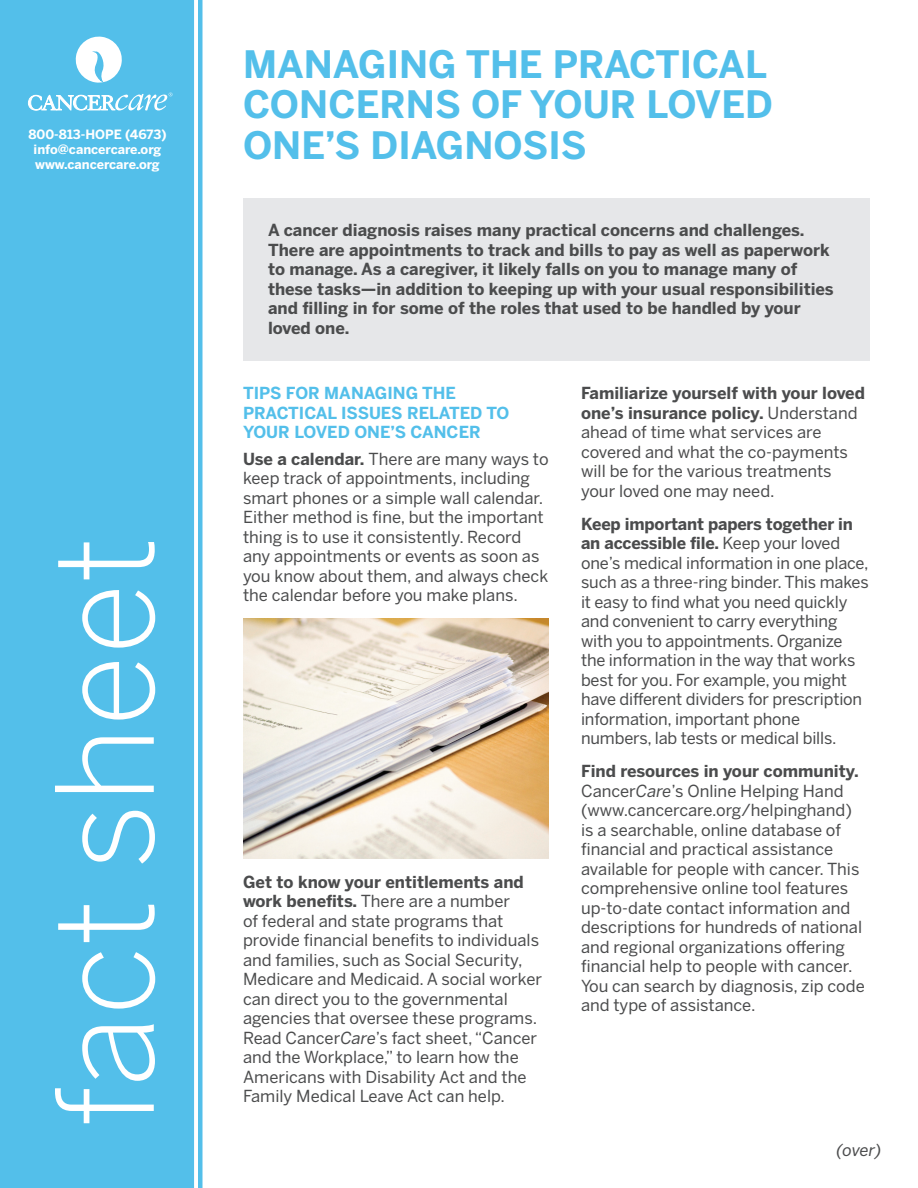
<style>
.page{position:relative;width:918px;height:1188px;background:#fff}
.page>*{position:absolute;margin:0;border:0;box-sizing:border-box;transform-origin:0 0}
.t1{font:300 133.5px "Benton Sans";color:#fff}
.t2{font:700 37.5px/40.5px "Benton Sans";color:#53bfea}
.Leadder{font:16.5px/19.5px "Benton Sans";color:#4b4c4d}
.Main_Intro{font:700 16.5px/19.5px "Benton Sans";color:#4b4c4d}
.Leadder-2{font:700 16.5px/19.5px "Benton Sans";color:#53bfea}
.Leadder-3{font:italic 16.5px "Benton Sans";color:#4b4c4d}
.t3{font:700 12.75px "Benton Sans";color:#fff}
.s1{font-weight:700}
.s2{font-style:italic}
</style>
<div class="page">
<div style="left:0;top:0;width:194px;height:1188px;background:#53bfea"></div>
<hr style="left:198px;top:0;width:4px;height:1188px;background:#53bfea">
<div style="left:243px;top:199px;width:626px;height:162px;background:#e6e7e9"></div>
<svg style="left:74px;top:35px;width:49px;height:49px"></svg>
<svg style="left:28px;top:93px;width:144px;height:17px"></svg>
<img style="left:243px;top:618px;width:306px;height:240px">
<p class="t3" style="left:28px;top:127px;width:140px">800-813-HOPE (4673)</p>
<p class="t3" style="left:34px;top:142px;width:129px">info@cancercare.org</p>
<p class="t3" style="left:35px;top:157px;width:126px">www.cancercare.org</p>
<p class="t1" style="left:27px;top:1127px;width:592px;rotate:-90deg">fact sheet</p>
<p class="t2" style="left:243px;top:43px;width:531px">MANAGING THE PRACTICAL<br>CONCERNS OF YOUR LOVED<br>ONE’S DIAGNOSIS</p>
<p class="Main_Intro" style="left:268px;top:220px;width:567px">A cancer diagnosis raises many practical concerns and challenges.<br>There are appointments to track and bills to pay as well as paperwork to manage. As a caregiver, it likely falls on you to manage many of these tasks—in addition to keeping up with your usual responsibilities and filling in for some of the roles that used to be handled by your loved one.</p>
<p class="Leadder-2" style="left:243px;top:383px;width:268px">TIPS FOR MANAGING THE<br>PRACTICAL ISSUES RELATED TO<br>YOUR LOVED ONE’S CANCER</p>
<p class="Leadder" style="left:243px;top:449px;width:307px"><span class="s1">Use a calendar.</span> There are many ways to keep track of appointments, including smart phones or a simple wall calendar.<br>Either method is fine, but the important thing is to use it consistently. Record any appointments or events as soon as you know about them, and always check the calendar before you make plans.</p>
<p class="Leadder" style="left:243px;top:872px;width:301px"><span class="s1">Get to know your entitlements and work benefits.</span> There are a number<br>of federal and state programs that provide financial benefits to individuals and families, such as Social Security, Medicare and Medicaid. A social worker can direct you to the governmental agencies that oversee these programs.<br>Read Cancer<span class="s2">Care</span>’s fact sheet, “Cancer and the Workplace,” to learn how the Americans with Disability Act and the Family Medical Leave Act can help.</p>
<p class="Leadder" style="left:581px;top:384px;width:286px"><span class="s1">Familiarize yourself with your loved one’s insurance policy.</span> Understand ahead of time what services are covered and what the co-payments will be for the various treatments your loved one may need.</p>
<p class="Leadder" style="left:581px;top:514px;width:289px"><span class="s1">Keep important papers together in an accessible file.</span> Keep your loved one’s medical information in one place, such as a three-ring binder. This makes it easy to find what you need quickly and convenient to carry everything with you to appointments. Organize the information in the way that works best for you. For example, you might have different dividers for prescription information, important phone numbers, lab tests or medical bills.</p>
<p class="Leadder" style="left:581px;top:762px;width:285px"><span class="s1">Find resources in your community.<br></span>Cancer<span class="s2">Care</span>’s Online Helping Hand (www.cancercare.org/helpinghand) is a searchable, online database of financial and practical assistance available for people with cancer. This comprehensive online tool features up-to-date contact information and descriptions for hundreds of national and regional organizations offering financial help to people with cancer.<br>You can search by diagnosis, zip code and type of assistance.</p>
<p class="Leadder-3" style="left:836px;top:1140px;width:47px">(over)</p>
</div>
